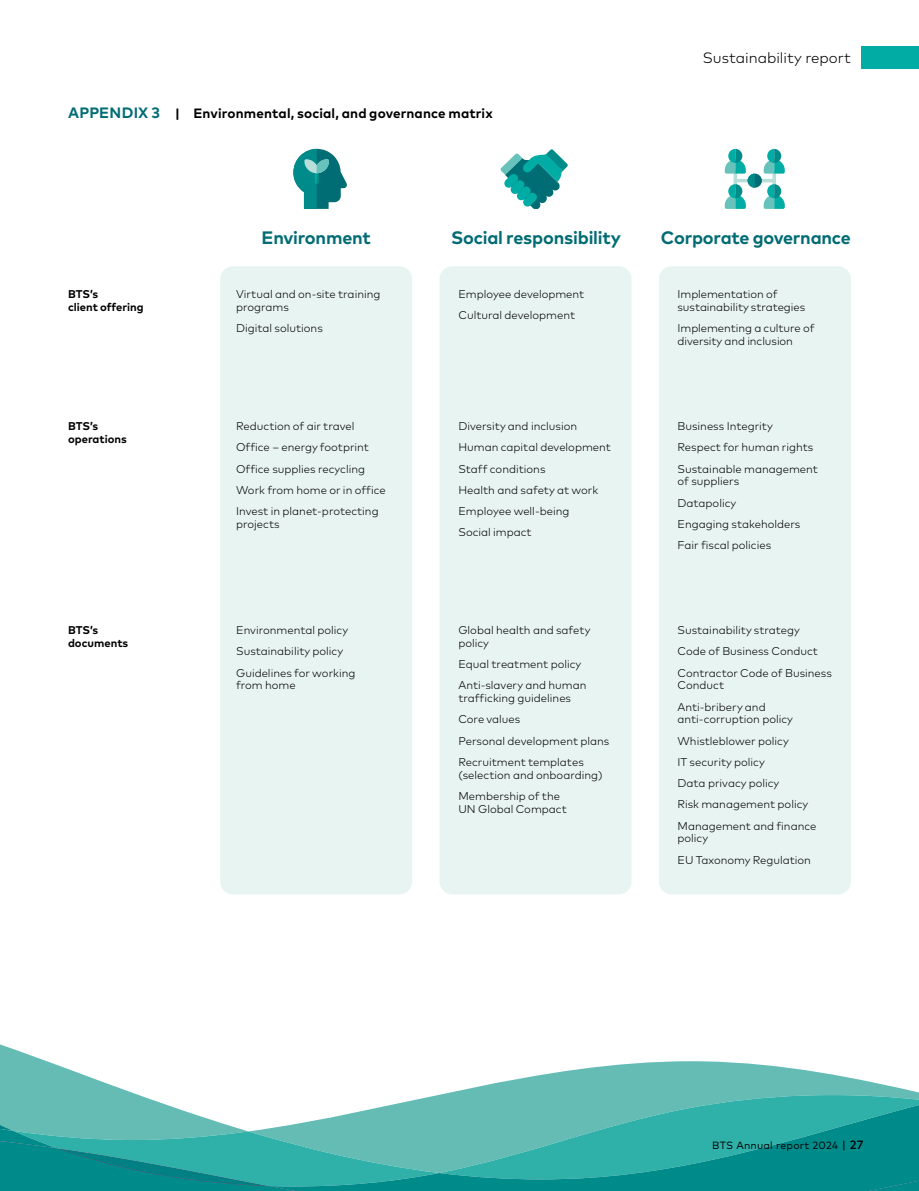
<style>
.page{position:relative;width:919px;height:1191px;background:#fff}
.page>*{position:absolute;margin:0;border:0;box-sizing:border-box;transform-origin:0 0}
.t1{font:700 18px "Mark OT";letter-spacing:-.01em;color:#006c73}
.t2{font:300 15px "Mark OT";color:#000}
.t3{font:700 13.5px "Mark OT";letter-spacing:.01em;color:#000}
.t4{font:300 11.25px/21.3px "Mark OT";color:#000}
.t5{font:700 11.25px/12.8px "Mark OT";color:#000}
.t6{font:10.5px "Mark OT";letter-spacing:.02em;color:#000}
.s1{font-size:15px;color:#006c73}
.s2{font-size:12px}
.s3{font-weight:500;font-size:12px}
</style>
<div class="page">
<div style="left:220px;top:266px;width:192px;height:628px;background:#e7f4f2;border-radius:13px"></div>
<div style="left:439px;top:266px;width:192px;height:628px;background:#e7f4f2;border-radius:13px"></div>
<div style="left:659px;top:266px;width:191px;height:628px;background:#e7f4f2;border-radius:13px"></div>
<svg style="left:293px;top:149px;width:54px;height:60px"></svg>
<svg style="left:500px;top:149px;width:67px;height:60px"></svg>
<svg style="left:772px;top:170px;width:4px;height:18px"></svg>
<hr style="left:758px;top:179px;width:18px;height:3px;background:#b8deda;border-radius:2px">
<svg style="left:763px;top:149px;width:21px;height:25px"></svg>
<svg style="left:747px;top:174px;width:14px;height:14px"></svg>
<svg style="left:763px;top:184px;width:21px;height:25px"></svg>
<svg style="left:724px;top:149px;width:30px;height:60px"></svg>
<svg style="left:0;top:1044px;width:904px;height:45px"></svg>
<svg style="left:0;top:1089px;width:918px;height:102px;background:#45b0ab"></svg>
<div style="left:861px;top:46px;width:57px;height:23px;background:#00aca3"></div>
<p class="t3" style="left:68px;top:105px;width:426px"><span class="s1">APPENDIX 3</span> | Environmental, social, and governance matrix</p>
<h2 class="t2" style="left:702px;top:48px;width:150px">Sustainability report</h2>
<h1 class="t1" style="left:261px;top:226px;width:111px">Environment</h1>
<h1 class="t1" style="left:451px;top:226px;width:171px">Social responsibility</h1>
<h1 class="t1" style="left:660px;top:226px;width:191px">Corporate governance</h1>
<p class="t5" style="left:68px;top:287px;width:77px">BTS’s<br>client offering</p>
<p class="t4" style="left:236px;top:288px;width:146px;line-height:12.8px">Virtual and on-site training programs</p>
<p class="t4" style="left:236px;top:317px;width:88px">Digital solutions</p>
<p class="t4" style="left:458px;top:283px;width:127px">Employee development<br>Cultural development</p>
<p class="t4" style="left:677px;top:288px;width:129px;line-height:12.8px">Implementation of sustainability strategies</p>
<p class="t4" style="left:677px;top:322px;width:139px;line-height:12.8px">Implementing a culture of diversity and inclusion</p>
<p class="t5" style="left:68px;top:419px;width:60px">BTS’s operations</p>
<p class="t4" style="left:236px;top:415px;width:151px">Reduction of air travel<br>Office – energy footprint<br>Office supplies recycling<br>Work from home or in office<br>Invest in planet-protecting</p>
<p class="t4" style="left:236px;top:513px;width:45px">projects</p>
<p class="t4" style="left:458px;top:415px;width:154px">Diversity and inclusion<br>Human capital development<br>Staff conditions<br>Health and safety at work<br>Employee well-being<br>Social impact</p>
<p class="t4" style="left:677px;top:415px;width:142px">Business Integrity<br>Respect for human rights<br>Sustainable management</p>
<p class="t4" style="left:677px;top:470px;width:124px">of suppliers<br>Datapolicy<br>Engaging stakeholders<br>Fair fiscal policies</p>
<p class="t5" style="left:68px;top:623px;width:62px">BTS’s documents</p>
<p class="t4" style="left:236px;top:619px;width:121px">Environmental policy<br>Sustainability policy<br>Guidelines for working</p>
<p class="t4" style="left:236px;top:674px;width:61px">from home</p>
<p class="t4" style="left:458px;top:623px;width:134px;line-height:12.8px">Global health and safety policy</p>
<p class="t4" style="left:458px;top:653px;width:130px">Equal treatment policy<br>Anti-slavery and human</p>
<p class="t4" style="left:458px;top:687px;width:152px">trafficking guidelines<br>Core values<br>Personal development plans<br>Recruitment templates</p>
<p class="t4" style="left:458px;top:764px;width:146px">(selection and onboarding)<br>Membership of the</p>
<p class="t4" style="left:458px;top:798px;width:110px">UN Global Compact</p>
<p class="t4" style="left:677px;top:619px;width:156px">Sustainability strategy<br>Code of Business Conduct<br>Contractor Code of Business</p>
<p class="t4" style="left:677px;top:674px;width:90px">Conduct<br>Anti-bribery and</p>
<p class="t4" style="left:677px;top:708px;width:140px">anti-corruption policy<br>Whistleblower policy<br>IT security policy<br>Data privacy policy<br>Risk management policy<br>Management and finance</p>
<p class="t4" style="left:677px;top:827px;width:135px">policy<br>EU Taxonomy Regulation</p>
<p class="t6" style="left:712px;top:1139px;width:153px">BTS Annual report 2024 <span class="s2">|</span> <span class="s3">27</span></p>
</div>
